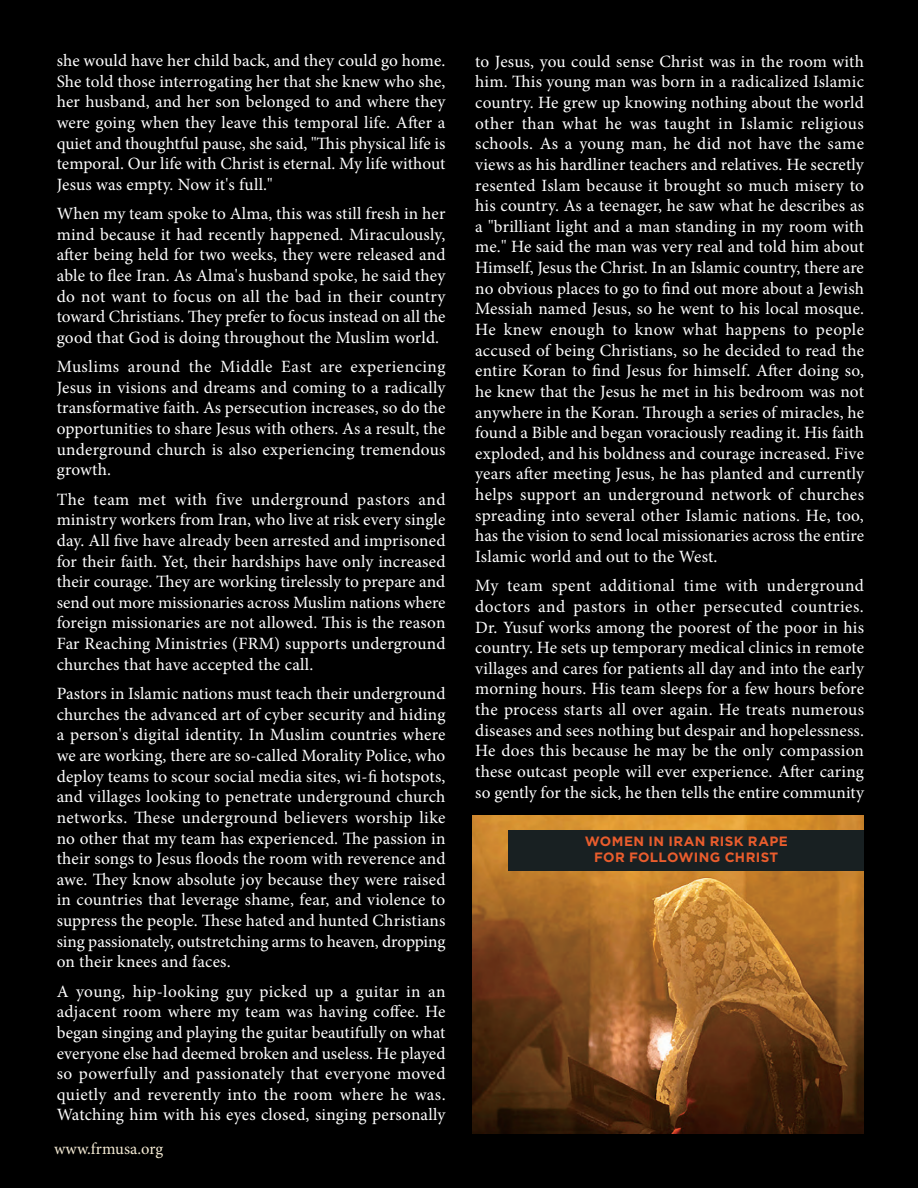
<style>
.page{position:relative;width:918px;height:1188px;background:#000}
.page>*{position:absolute;margin:0;border:0;box-sizing:border-box;transform-origin:0 0}
.t1{font:17.25px/20.7px "Minion Pro";letter-spacing:.01em;color:#fff;text-align:justify}
.t2{font:16.5px "Minion Pro";letter-spacing:.005em;color:#f5ebd4}
.t3{font:700 13.5px/16.2px "Gotham";letter-spacing:.03em;color:#ea5d2d;text-align:center}
</style>
<div class="page">
<img style="left:472px;top:815px;width:392px;height:319px">
<div style="left:509px;top:830px;width:355px;height:41px;background:#182022"></div>
<p class="t1" style="left:57px;top:50px;width:390px">she would have her child back, and they could go home.<br>She told those interrogating her that she knew who she, her husband, and her son belonged to and where they were going when they leave this temporal life. After a quiet and thoughtful pause, she said, "This physical life is temporal. Our life with Christ is eternal. My life without Jesus was empty. Now it's full."</p>
<p class="t1" style="left:57px;top:203px;width:390px">When my team spoke to Alma, this was still fresh in her mind because it had recently happened. Miraculously, after being held for two weeks, they were released and able to flee Iran. As Alma's husband spoke, he said they do not want to focus on all the bad in their country toward Christians. They prefer to focus instead on all the good that God is doing throughout the Muslim world.</p>
<p class="t1" style="left:57px;top:356px;width:390px">Muslims around the Middle East are experiencing Jesus in visions and dreams and coming to a radically transformative faith. As persecution increases, so do the opportunities to share Jesus with others. As a result, the underground church is also experiencing tremendous growth.</p>
<p class="t1" style="left:57px;top:489px;width:390px">The team met with five underground pastors and ministry workers from Iran, who live at risk every single day. All five have already been arrested and imprisoned for their faith. Yet, their hardships have only increased their courage. They are working tirelessly to prepare and send out more missionaries across Muslim nations where foreign missionaries are not allowed. This is the reason Far Reaching Ministries (FRM) supports underground churches that have accepted the call.</p>
<p class="t1" style="left:57px;top:683px;width:390px">Pastors in Islamic nations must teach their underground churches the advanced art of cyber security and hiding a person's digital identity. In Muslim countries where we are working, there are so-called Morality Police, who deploy teams to scour social media sites, wi-fi hotspots, and villages looking to penetrate underground church networks. These underground believers worship like no other that my team has experienced. The passion in their songs to Jesus floods the room with reverence and awe. They know absolute joy because they were raised in countries that leverage shame, fear, and violence to suppress the people. These hated and hunted Christians sing passionately, outstretching arms to heaven, dropping on their knees and faces.</p>
<p class="t1" style="left:57px;top:981px;width:390px">A young, hip-looking guy picked up a guitar in an adjacent room where my team was having coffee. He began singing and playing the guitar beautifully on what everyone else had deemed broken and useless. He played so powerfully and passionately that everyone moved quietly and reverently into the room where he was.<br>Watching him with his eyes closed, singing personally</p>
<p class="t2" style="left:54px;top:1138px;width:111px">www.frmusa.org</p>
<p class="t1" style="left:475px;top:51px;width:390px">to Jesus, you could sense Christ was in the room with him. This young man was born in a radicalized Islamic country. He grew up knowing nothing about the world other than what he was taught in Islamic religious schools. As a young man, he did not have the same views as his hardliner teachers and relatives. He secretly resented Islam because it brought so much misery to his country. As a teenager, he saw what he describes as a "brilliant light and a man standing in my room with me." He said the man was very real and told him about Himself, Jesus the Christ. In an Islamic country, there are no obvious places to go to find out more about a Jewish Messiah named Jesus, so he went to his local mosque.<br>He knew enough to know what happens to people accused of being Christians, so he decided to read the entire Koran to find Jesus for himself. After doing so, he knew that the Jesus he met in his bedroom was not anywhere in the Koran. Through a series of miracles, he found a Bible and began voraciously reading it. His faith exploded, and his boldness and courage increased. Five years after meeting Jesus, he has planted and currently helps support an underground network of churches spreading into several other Islamic nations. He, too, has the vision to send local missionaries across the entire Islamic world and out to the West.</p>
<p class="t1" style="left:475px;top:575px;width:390px">My team spent additional time with underground doctors and pastors in other persecuted countries.<br>Dr. Yusuf works among the poorest of the poor in his country. He sets up temporary medical clinics in remote villages and cares for patients all day and into the early morning hours. His team sleeps for a few hours before the process starts all over again. He treats numerous diseases and sees nothing but despair and hopelessness.<br>He does this because he may be the only compassion these outcast people will ever experience. After caring so gently for the sick, he then tells the entire community</p>
<p class="t3" style="left:585px;top:833px;width:204px">WOMEN IN IRAN RISK RAPE<br>FOR FOLLOWING CHRIST</p>
</div>
